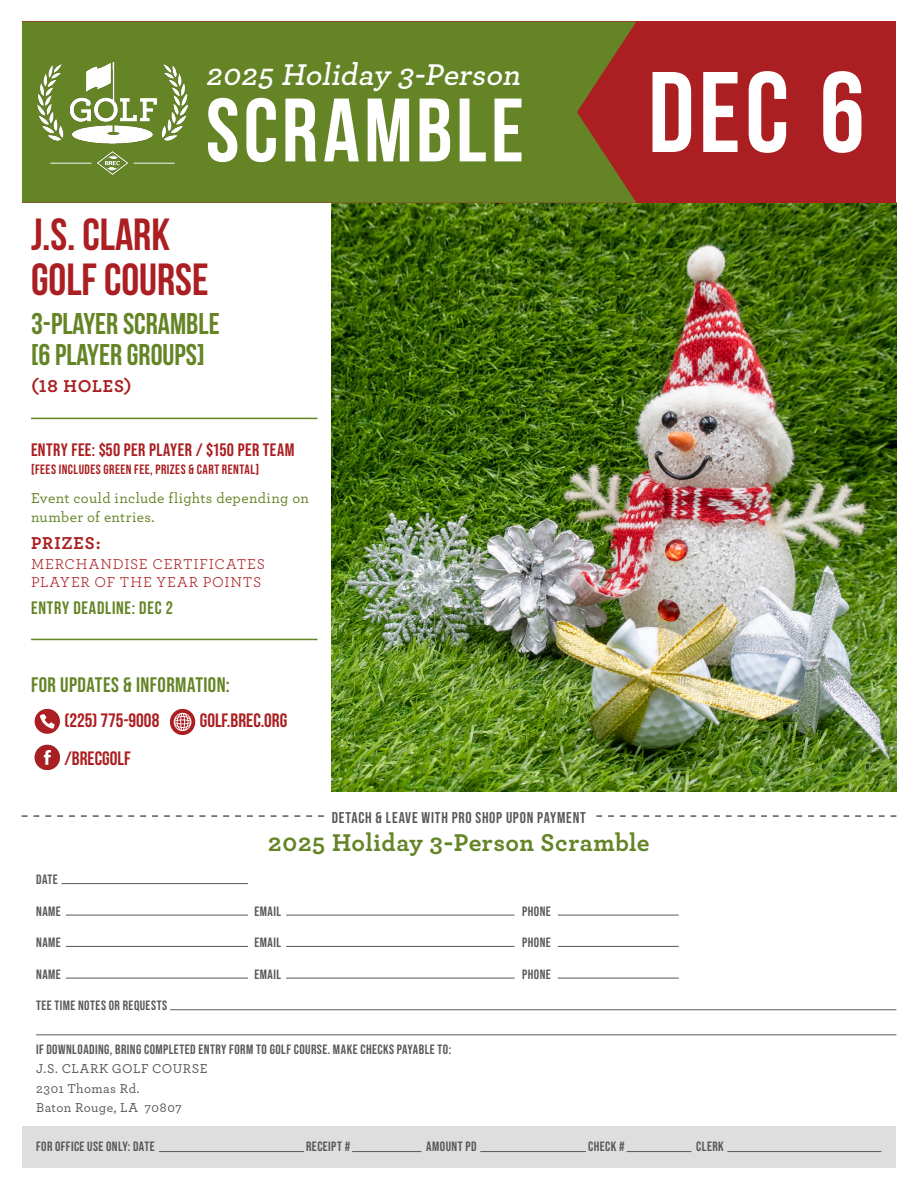
<style>
.page{position:relative;width:918px;height:1188px;background:#fff}
.page>*{position:absolute;margin:0;border:0;box-sizing:border-box;transform-origin:0 0}
.t1{font:700 114.3px "Bebas Neue";color:#fff}
.t2{font:700 89.85px "Bebas Neue";letter-spacing:.045em;color:#fff}
.t3{font:700 45px "Bebas Neue";color:#ab1e21}
.t4{font:italic 600 31.5px "Archer";color:#fff}
.t5{font:700 30px/31.5px "Bebas Neue";color:#648426}
.t6{font:700 25.5px "Archer";letter-spacing:.015em;color:#648426}
.t7{font:21px "Bebas Neue";letter-spacing:.02em;color:#648426}
.t8{font:700 19.35px "Bebas Neue";color:#ab1e21}
.t9{font:18px "Bebas Neue";letter-spacing:.025em;color:#ab1e21}
.t10{font:700 18px "Bebas Neue";letter-spacing:.04em;color:#648426}
.t11{font:700 18px "Archer";letter-spacing:.045em;color:#ab1e21}
.t12{font:15.6px "Bebas Neue";letter-spacing:.045em;color:#57585a}
.t13{font:500 15px/19.5px "Archer";letter-spacing:.02em;color:#648426}
.t14{font:15px "Archer";letter-spacing:.055em;color:#ab1e21}
.t15{font:13.5px "Bebas Neue";letter-spacing:.035em;color:#57585a}
.t16{font:500 13.5px "Archer";letter-spacing:.035em;color:#57585a}
.t17{font:13.5px "Bebas Neue";letter-spacing:.035em;color:#ab1e21}
.t18{font:700 13.5px "Bebas Neue";letter-spacing:.03em;color:#57585a}
.s1{font-weight:400}
</style>
<div class="page">
<img style="left:332px;top:203px;width:564px;height:588px">
<svg style="left:22px;top:815px;width:302px;height:2px"></svg>
<svg style="left:596px;top:815px;width:300px;height:2px"></svg>
<div style="left:22px;top:1126px;width:874px;height:42px;background:#dedede"></div>
<hr style="left:727px;top:1151px;width:154px;height:1px;background:#57585a">
<hr style="left:159px;top:1151px;width:145px;height:1px;background:#57585a">
<hr style="left:627px;top:1151px;width:65px;height:1px;background:#57585a">
<hr style="left:480px;top:1151px;width:106px;height:1px;background:#57585a">
<hr style="left:352px;top:1151px;width:70px;height:1px;background:#57585a">
<hr style="left:61px;top:883px;width:187px;height:1px;background:#57585a">
<hr style="left:66px;top:915px;width:182px;height:1px;background:#57585a">
<hr style="left:286px;top:915px;width:229px;height:1px;background:#57585a">
<hr style="left:558px;top:915px;width:121px;height:1px;background:#57585a">
<hr style="left:66px;top:946px;width:182px;height:1px;background:#57585a">
<hr style="left:66px;top:978px;width:182px;height:1px;background:#57585a">
<hr style="left:170px;top:1010px;width:726px;height:1px;background:#57585a">
<hr style="left:36px;top:1035px;width:860px;height:1px;background:#57585a">
<hr style="left:286px;top:946px;width:229px;height:1px;background:#57585a">
<hr style="left:286px;top:978px;width:229px;height:1px;background:#57585a">
<hr style="left:558px;top:946px;width:121px;height:1px;background:#57585a">
<hr style="left:558px;top:978px;width:121px;height:1px;background:#57585a">
<div style="left:22px;top:22px;width:874px;height:181px;background:#ab1e21"></div>
<div style="left:22px;top:22px;width:614px;height:181px;background:#648426"></div>
<hr style="left:31px;top:418px;width:287px;height:1px;background:#648426">
<hr style="left:31px;top:639px;width:287px;height:1px;background:#648426">
<svg style="left:170px;top:709px;width:25px;height:26px"></svg>
<svg style="left:35px;top:745px;width:25px;height:25px"></svg>
<svg style="left:35px;top:709px;width:25px;height:25px"></svg>
<img style="left:38px;top:63px;width:149px;height:111px">
<p class="t4" style="left:206px;top:51px;width:322px">2025 Holiday 3-Person</p>
<p class="t1" style="left:648px;top:50px;width:218px">DEC 6</p>
<p class="t2" style="left:206px;top:81px;width:320px">SCRAMBLE</p>
<p class="t3" style="left:31px;top:210px;width:141px">J.S. CLARK</p>
<p class="t3" style="left:31px;top:255px;width:179px">GOLF COURSE</p>
<p class="t5" style="left:31px;top:307px;width:190px">3-PLAYER SCRAMBLE [6 PLAYER GROUPS]</p>
<p class="t11" style="left:31px;top:372px;width:102px">(18 HOLES)</p>
<p class="t9" style="left:31px;top:440px;width:265px">ENTRY FEE: $50 PER PLAYER / $150 PER TEAM</p>
<p class="t17" style="left:31px;top:462px;width:230px">[FEES INCLUDES GREEN FEE, PRIZES &amp; CART RENTAL]</p>
<p class="t13" style="left:31px;top:487px;width:280px">Event could include flights depending on number of entries.</p>
<p class="t11" style="left:31px;top:529px;width:71px">PRIZES:</p>
<p class="t14" style="left:31px;top:554px;width:235px">MERCHANDISE CERTIFICATES</p>
<p class="t14" style="left:31px;top:572px;width:232px">PLAYER OF THE YEAR POINTS</p>
<p class="t10" style="left:31px;top:598px;width:143px">ENTRY DEADLINE: DEC 2</p>
<p class="t7" style="left:31px;top:673px;width:200px">FOR UPDATES &amp; INFORMATION:</p>
<p class="t8" style="left:200px;top:710px;width:89px">GOLF.BREC.ORG</p>
<p class="t8" style="left:65px;top:747px;width:68px">/BRECGOLF</p>
<p class="t8" style="left:65px;top:710px;width:96px">(225) 775-9008</p>
<p class="t12" style="left:332px;top:808px;width:256px">DETACH &amp; LEAVE WITH PRO SHOP UPON PAYMENT</p>
<p class="t6" style="left:268px;top:822px;width:383px">2025 Holiday 3-Person Scramble</p>
<p class="t15" style="left:36px;top:872px;width:23px">DATE</p>
<p class="t15" style="left:36px;top:904px;width:26px">NAME</p>
<p class="t15" style="left:255px;top:904px;width:28px">EMAIL</p>
<p class="t15" style="left:522px;top:904px;width:30px">PHONE</p>
<p class="t15" style="left:36px;top:935px;width:26px">NAME</p>
<p class="t15" style="left:255px;top:935px;width:28px">EMAIL</p>
<p class="t15" style="left:522px;top:935px;width:30px">PHONE</p>
<p class="t15" style="left:36px;top:967px;width:26px">NAME</p>
<p class="t15" style="left:255px;top:967px;width:28px">EMAIL</p>
<p class="t15" style="left:522px;top:967px;width:30px">PHONE</p>
<p class="t15" style="left:36px;top:998px;width:133px">TEE TIME NOTES OR REQUESTS</p>
<p class="t15" style="left:36px;top:1042px;width:417px">IF DOWNLOADING, BRING COMPLETED ENTRY FORM TO GOLF COURSE. MAKE CHECKS PAYABLE TO:</p>
<p class="t16" style="left:36px;top:1059px;width:173px">J.S. CLARK GOLF COURSE</p>
<p class="t16" style="left:36px;top:1079px;width:105px">2301 Thomas Rd.</p>
<p class="t16" style="left:36px;top:1098px;width:147px">Baton Rouge, LA 70807</p>
<p class="t18" style="left:36px;top:1139px;width:120px">FOR OFFICE USE ONLY: <span class="s1">DATE</span></p>
<p class="t15" style="left:306px;top:1139px;width:46px">RECEIPT #</p>
<p class="t15" style="left:426px;top:1139px;width:52px">AMOUNT PD</p>
<p class="t15" style="left:588px;top:1139px;width:38px">CHECK #</p>
<p class="t15" style="left:696px;top:1139px;width:29px">CLERK</p>
</div>
